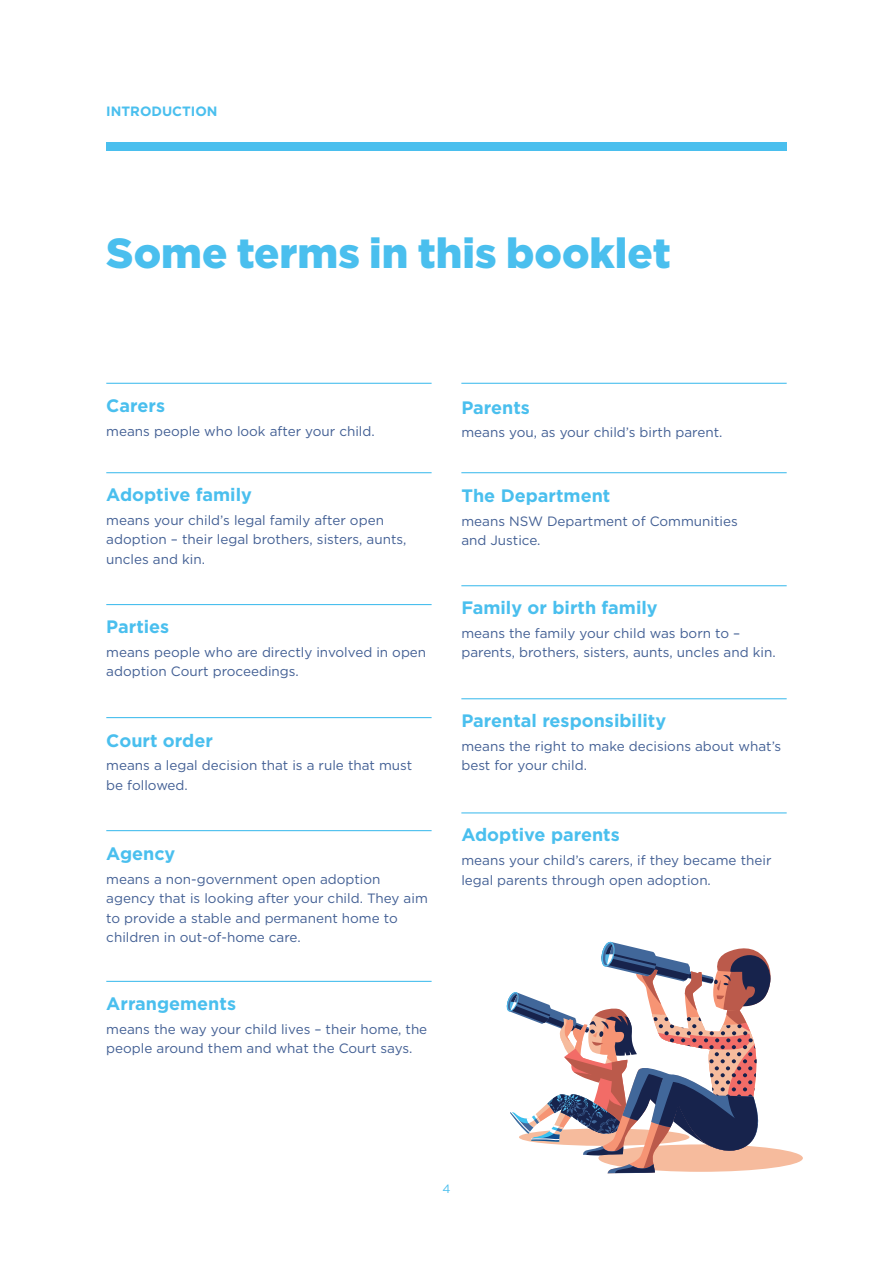
<style>
.page{position:relative;width:893px;height:1263px;background:#fff}
.page>*{position:absolute;margin:0;border:0;box-sizing:border-box;transform-origin:0 0}
.Headline_blue{font:900 42px "Gotham HTF";color:#4abfee}
.Body_copy{font:700 18px "Gotham HTF";color:#4abfee}
.Body_copy-2{font:13.5px/19.5px "Gotham HTF";color:#425f94}
.Body_copy-3{font:700 13.5px "Gotham HTF";color:#4abfee}
.t1{font:12px "Gotham HTF";color:#4abfee}
</style>
<div class="page">
<div style="left:106px;top:142px;width:681px;height:9px;background:#4abfee"></div>
<hr style="left:106px;top:383px;width:326px;height:1px;background:#4abfee">
<hr style="left:106px;top:472px;width:326px;height:1px;background:#4abfee">
<hr style="left:106px;top:604px;width:326px;height:1px;background:#4abfee">
<hr style="left:106px;top:830px;width:326px;height:1px;background:#4abfee">
<hr style="left:461px;top:383px;width:326px;height:1px;background:#4abfee">
<hr style="left:461px;top:472px;width:326px;height:1px;background:#4abfee">
<hr style="left:461px;top:585px;width:326px;height:1px;background:#4abfee">
<hr style="left:461px;top:698px;width:326px;height:1px;background:#4abfee">
<hr style="left:106px;top:717px;width:326px;height:1px;background:#4abfee">
<hr style="left:461px;top:812px;width:326px;height:1px;background:#4abfee">
<hr style="left:106px;top:981px;width:326px;height:1px;background:#4abfee">
<div style="left:598px;top:1144px;width:205px;height:28px;background:#f6bb9d;border-radius:50%"></div>
<svg style="left:506px;top:941px;width:268px;height:232px"></svg>
<p class="Body_copy-3" style="left:106px;top:103px;width:113px">INTRODUCTION</p>
<p class="Headline_blue" style="left:106px;top:229px;width:566px">Some terms in this booklet</p>
<p class="Body_copy" style="left:106px;top:396px;width:60px">Carers</p>
<p class="Body_copy-2" style="left:106px;top:421px;width:270px">means people who look after your child.</p>
<p class="Body_copy" style="left:106px;top:484px;width:147px">Adoptive family</p>
<p class="Body_copy-2" style="left:106px;top:510px;width:302px">means your child’s legal family after open adoption – their legal brothers, sisters, aunts, uncles and kin.</p>
<p class="Body_copy" style="left:106px;top:616px;width:64px">Parties</p>
<p class="Body_copy-2" style="left:106px;top:642px;width:321px">means people who are directly involved in open adoption Court proceedings.</p>
<p class="Body_copy" style="left:106px;top:730px;width:108px">Court order</p>
<p class="Body_copy-2" style="left:106px;top:756px;width:307px">means a legal decision that is a rule that must be followed.</p>
<p class="Body_copy" style="left:106px;top:843px;width:71px">Agency</p>
<p class="Body_copy-2" style="left:106px;top:869px;width:323px">means a non-government open adoption agency that is looking after your child. They aim to provide a stable and permanent home to children in out-of-home care.</p>
<p class="Body_copy" style="left:106px;top:993px;width:131px">Arrangements</p>
<p class="Body_copy-2" style="left:106px;top:1019px;width:322px">means the way your child lives – their home, the people around them and what the Court says.</p>
<p class="Body_copy" style="left:461px;top:397px;width:70px">Parents</p>
<p class="Body_copy-2" style="left:461px;top:423px;width:263px">means you, as your child’s birth parent.</p>
<p class="Body_copy" style="left:461px;top:485px;width:151px">The Department</p>
<p class="Body_copy-2" style="left:461px;top:511px;width:278px">means NSW Department of Communities and Justice.</p>
<p class="Body_copy" style="left:461px;top:597px;width:198px">Family or birth family</p>
<p class="Body_copy-2" style="left:461px;top:623px;width:316px">means the family your child was born to – parents, brothers, sisters, aunts, uncles and kin.</p>
<p class="Body_copy" style="left:461px;top:710px;width:206px">Parental responsibility</p>
<p class="Body_copy-2" style="left:461px;top:736px;width:321px">means the right to make decisions about what’s best for your child.</p>
<p class="Body_copy" style="left:461px;top:824px;width:160px">Adoptive parents</p>
<p class="Body_copy-2" style="left:461px;top:850px;width:312px">means your child’s carers, if they became their legal parents through open adoption.</p>
<p class="t1" style="left:442px;top:1182px;width:10px">4</p>
</div>
